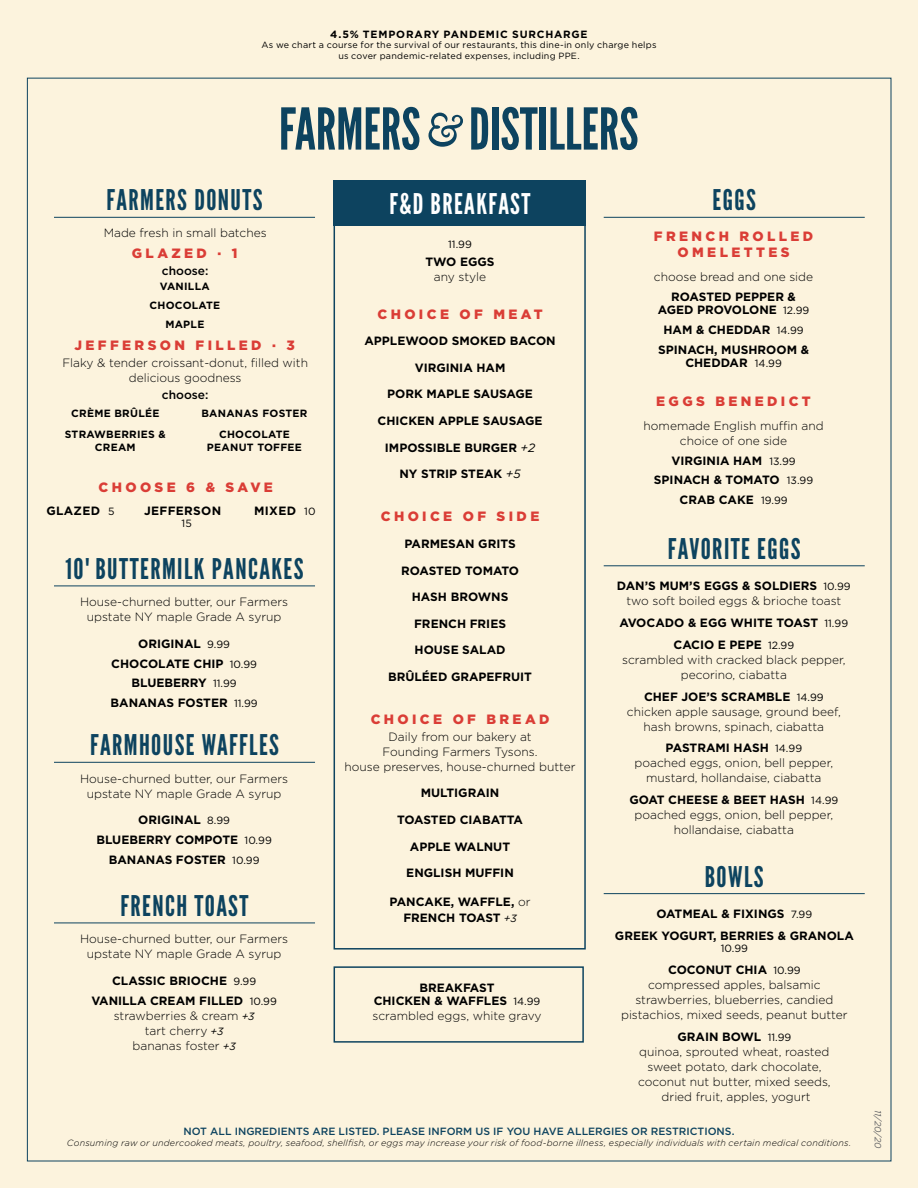
<style>
.page{position:relative;width:918px;height:1188px;background:#fcf3dd}
.page>*{position:absolute;margin:0;border:0;box-sizing:border-box;transform-origin:0 0}
.t1{font:28.5px "League Gothic";letter-spacing:.05em;color:#0d435f}
.t2{font:28.5px "League Gothic";letter-spacing:.05em;color:#fff}
.t3{font:900 13.5px/16.2px "Gotham";letter-spacing:.25em;color:#da3d36;text-align:center}
.t4{font:300 12px/15px "Gotham";color:#000;text-align:center}
.t5{font:700 12px/19.8px "Gotham";color:#000;text-align:center}
.t6{font:500 12px "Gotham";color:#000}
.t7{font:700 12px "Gotham";letter-spacing:.025em;color:#000}
.t8{font:700 10.5px/20.2px "Gotham";letter-spacing:.025em;color:#000;text-align:center}
.t9{font:500 10.5px "Gotham";color:#0d435f}
.t10{font:700 10.5px "Gotham";letter-spacing:.075em;color:#000}
.t11{font:10.5px "Gotham";color:#000}
.t12{font:italic 300 9px "Gotham";letter-spacing:.02em;color:#000}
.t13{font:9px/10.5px "Gotham";letter-spacing:.025em;color:#000;text-align:center}
.t14{font:italic 9px "Gotham";color:#636466}
.s1{font-weight:400;font-size:10.5px}
.s2{font-weight:400;font-style:italic;font-size:10.5px}
.s3{font-weight:400;font-style:italic}
.s4{font-weight:300}
.s5{font-weight:700}
</style>
<div class="page">
<svg style="left:471px;top:107px;width:17px;height:43px"></svg>
<div style="left:492px;top:107px;width:6px;height:43px;background:#0d435f"></div>
<svg style="left:502px;top:107px;width:36px;height:43px"></svg>
<div style="left:540px;top:107px;width:6px;height:43px;background:#0d435f"></div>
<svg style="left:551px;top:107px;width:86px;height:43px"></svg>
<svg style="left:281px;top:107px;width:138px;height:43px"></svg>
<svg style="left:428px;top:113px;width:35px;height:34px"></svg>
<hr style="left:604px;top:217px;width:261px;height:1px;background:#0d435f">
<hr style="left:604px;top:565px;width:261px;height:1px;background:#0d435f">
<hr style="left:604px;top:893px;width:261px;height:1px;background:#0d435f">
<div style="left:334px;top:197px;width:252px;height:753px;border:2px solid #0d435f"></div>
<div style="left:334px;top:181px;width:252px;height:45px;background:#0d435f"></div>
<div style="left:334px;top:966px;width:250px;height:77px;border:2px solid #0d435f"></div>
<hr style="left:54px;top:217px;width:261px;height:1px;background:#0d435f">
<hr style="left:54px;top:586px;width:261px;height:1px;background:#0d435f">
<hr style="left:54px;top:762px;width:261px;height:1px;background:#0d435f">
<hr style="left:54px;top:923px;width:261px;height:1px;background:#0d435f">
<p class="t10" style="left:330px;top:27px;width:259px">4.5% TEMPORARY PANDEMIC SURCHARGE</p>
<p class="t13" style="left:261px;top:39px;width:397px">As we chart a course for the survival of our restaurants, this dine-in only charge helps us cover pandemic-related expenses, including PPE.</p>
<h1 class="t1" style="left:106px;top:184px;width:158px">FARMERS DONUTS</h1>
<p class="t4" style="left:104px;top:225px;width:164px">Made fresh in small batches</p>
<p class="t3" style="left:132px;top:245px;width:107px">GLAZED · 1</p>
<p class="t8" style="left:149px;top:277px;width:72px;line-height:18.8px">VANILLA<br>CHOCOLATE<br>MAPLE</p>
<p class="t6" style="left:162px;top:263px;width:48px">choose:</p>
<p class="t3" style="left:75px;top:337px;width:222px">JEFFERSON FILLED · 3</p>
<p class="t4" style="left:62px;top:355px;width:247px">Flaky &amp; tender croissant-donut, filled with delicious goodness</p>
<p class="t6" style="left:162px;top:387px;width:48px">choose:</p>
<p class="t8" style="left:65px;top:404px;width:103px">CRÈME BRÛLÉE<br>STRAWBERRIES &amp;</p>
<p class="t8" style="left:95px;top:437px;width:42px">CREAM</p>
<p class="t8" style="left:201px;top:404px;width:107px">BANANAS FOSTER<br>CHOCOLATE</p>
<p class="t8" style="left:207px;top:437px;width:96px">PEANUT TOFFEE</p>
<p class="t3" style="left:99px;top:479px;width:176px">CHOOSE 6 &amp; SAVE</p>
<p class="t5" style="left:46px;top:501px;width:70px">GLAZED <span class="s1">5</span></p>
<p class="t7" style="left:144px;top:503px;width:79px">JEFFERSON</p>
<p class="t11" style="left:181px;top:518px;width:12px">15</p>
<p class="t5" style="left:254px;top:501px;width:63px">MIXED <span class="s1">10</span></p>
<h1 class="t1" style="left:66px;top:552px;width:240px">10" BUTTERMILK PANCAKES</h1>
<p class="t4" style="left:80px;top:594px;width:209px">House-churned butter, our Farmers upstate NY maple Grade A syrup</p>
<p class="t5" style="left:111px;top:633px;width:149px">ORIGINAL <span class="s1">9.99<br></span>CHOCOLATE CHIP <span class="s1">10.99<br></span>BLUEBERRY <span class="s1">11.99<br></span>BANANAS FOSTER <span class="s1">11.99</span></p>
<h1 class="t1" style="left:90px;top:729px;width:190px">FARMHOUSE WAFFLES</h1>
<p class="t4" style="left:80px;top:770px;width:209px">House-churned butter, our Farmers upstate NY maple Grade A syrup</p>
<p class="t5" style="left:96px;top:810px;width:177px">ORIGINAL <span class="s1">8.99<br></span>BLUEBERRY COMPOTE <span class="s1">10.99<br></span>BANANAS FOSTER <span class="s1">10.99</span></p>
<h1 class="t1" style="left:121px;top:889px;width:129px">FRENCH TOAST</h1>
<p class="t4" style="left:80px;top:931px;width:209px">House-churned butter, our Farmers upstate NY maple Grade A syrup</p>
<p class="t5" style="left:91px;top:971px;width:187px">CLASSIC BRIOCHE <span class="s1">9.99<br></span>VANILLA CREAM FILLED <span class="s1">10.99</span></p>
<p class="t4" style="left:114px;top:1008px;width:142px">strawberries &amp; cream <span class="s2">+3 </span>tart cherry <span class="s2">+3<br></span>bananas foster <span class="s2">+3</span></p>
<h1 class="t2" style="left:389px;top:187px;width:143px">F&amp;D BREAKFAST</h1>
<p class="t11" style="left:448px;top:238px;width:25px">11.99</p>
<p class="t5" style="left:425px;top:252px;width:71px">TWO EGGS</p>
<p class="t4" style="left:434px;top:269px;width:54px">any style</p>
<p class="t3" style="left:378px;top:306px;width:167px">CHOICE OF MEAT</p>
<p class="t5" style="left:364px;top:331px;width:193px">APPLEWOOD SMOKED BACON</p>
<p class="t5" style="left:415px;top:358px;width:92px">VIRGINIA HAM</p>
<p class="t5" style="left:387px;top:384px;width:147px">PORK MAPLE SAUSAGE</p>
<p class="t5" style="left:378px;top:411px;width:166px">CHICKEN APPLE SAUSAGE</p>
<p class="t5" style="left:385px;top:437px;width:152px">IMPOSSIBLE BURGER <span class="s3">+2</span></p>
<p class="t5" style="left:400px;top:464px;width:123px">NY STRIP STEAK <span class="s3">+5</span></p>
<p class="t3" style="left:381px;top:508px;width:160px">CHOICE OF SIDE</p>
<p class="t5" style="left:404px;top:534px;width:113px">PARMESAN GRITS</p>
<p class="t5" style="left:401px;top:560px;width:120px">ROASTED TOMATO</p>
<p class="t5" style="left:412px;top:587px;width:98px">HASH BROWNS</p>
<p class="t5" style="left:414px;top:614px;width:93px">FRENCH FRIES</p>
<p class="t5" style="left:415px;top:640px;width:92px">HOUSE SALAD</p>
<p class="t5" style="left:388px;top:667px;width:145px">BRÛLÉED GRAPEFRUIT</p>
<p class="t3" style="left:371px;top:711px;width:180px">CHOICE OF BREAD</p>
<p class="t4" style="left:345px;top:729px;width:233px">Daily from our bakery at<br>Founding Farmers Tysons.<br>house preserves, house-churned butter</p>
<p class="t5" style="left:421px;top:783px;width:80px">MULTIGRAIN</p>
<p class="t5" style="left:397px;top:810px;width:128px">TOASTED CIABATTA</p>
<p class="t5" style="left:410px;top:836px;width:102px">APPLE WALNUT</p>
<p class="t5" style="left:406px;top:863px;width:109px">ENGLISH MUFFIN</p>
<p class="t5" style="left:390px;top:893px;width:142px;line-height:16.5px">PANCAKE, WAFFLE, <span class="s4">or<br></span>FRENCH TOAST <span class="s2">+3</span></p>
<p class="t5" style="left:374px;top:981px;width:168px;line-height:13px">BREAKFAST<br>CHICKEN &amp; WAFFLES <span class="s1">14.99</span></p>
<p class="t4" style="left:372px;top:1008px;width:171px">scrambled eggs, white gravy</p>
<h1 class="t1" style="left:713px;top:184px;width:45px">EGGS</h1>
<p class="t3" style="left:654px;top:228px;width:161px">FRENCH ROLLED<br>OMELETTES</p>
<p class="t4" style="left:654px;top:269px;width:161px">choose bread and one side</p>
<p class="t5" style="left:658px;top:290px;width:153px;line-height:13px">ROASTED PEPPER &amp;<br>AGED PROVOLONE <span class="s1">12.99</span></p>
<p class="t5" style="left:658px;top:320px;width:152px">HAM &amp; CHEDDAR <span class="s1">14.99<br></span>SPINACH, MUSHROOM &amp;</p>
<p class="t5" style="left:685px;top:352px;width:98px">CHEDDAR <span class="s1">14.99</span></p>
<p class="t3" style="left:656px;top:393px;width:156px">EGGS BENEDICT</p>
<p class="t4" style="left:644px;top:418px;width:182px">homemade English muffin and choice of one side</p>
<p class="t5" style="left:654px;top:450px;width:161px">VIRGINIA HAM <span class="s1">13.99<br></span>SPINACH &amp; TOMATO <span class="s1">13.99<br></span>CRAB CAKE <span class="s1">19.99</span></p>
<h1 class="t1" style="left:668px;top:532px;width:134px">FAVORITE EGGS</h1>
<p class="t4" style="left:617px;top:578px;width:235px"><span class="s5">DAN’S MUM’S EGGS &amp; SOLDIERS</span> <span class="s1">10.99 </span>two soft boiled eggs &amp; brioche toast</p>
<p class="t5" style="left:620px;top:612px;width:230px;line-height:21.8px">AVOCADO &amp; EGG WHITE TOAST <span class="s1">11.99<br></span>CACIO E PEPE <span class="s1">12.99</span></p>
<p class="t4" style="left:622px;top:652px;width:225px">scrambled with cracked black pepper, pecorino, ciabatta</p>
<p class="t4" style="left:627px;top:689px;width:215px"><span class="s5">CHEF JOE’S SCRAMBLE</span> <span class="s1">14.99 </span>chicken apple sausage, ground beef, hash browns, spinach, ciabatta</p>
<p class="t4" style="left:635px;top:740px;width:200px"><span class="s5">PASTRAMI HASH</span> <span class="s1">14.99<br></span>poached eggs, onion, bell pepper, mustard, hollandaise, ciabatta</p>
<p class="t4" style="left:629px;top:792px;width:210px"><span class="s5">GOAT CHEESE &amp; BEET HASH</span> <span class="s1">14.99 </span>poached eggs, onion, bell pepper, hollandaise, ciabatta</p>
<h1 class="t1" style="left:705px;top:860px;width:60px">BOWLS</h1>
<p class="t5" style="left:615px;top:903px;width:240px;line-height:21.8px">OATMEAL &amp; FIXINGS <span class="s1">7.99<br></span>GREEK YOGURT, BERRIES &amp; GRANOLA</p>
<p class="t11" style="left:721px;top:943px;width:29px">10.99</p>
<p class="t4" style="left:621px;top:962px;width:228px"><span class="s5">COCONUT CHIA</span> <span class="s1">10.99<br></span>compressed apples, balsamic strawberries, blueberries, candied pistachios, mixed seeds, peanut butter</p>
<p class="t4" style="left:638px;top:1029px;width:194px"><span class="s5">GRAIN BOWL</span> <span class="s1">11.99<br></span>quinoa, sprouted wheat, roasted sweet potato, dark chocolate, coconut nut butter, mixed seeds, dried fruit, apples, yogurt</p>
<p class="t9" style="left:184px;top:1125px;width:552px">NOT ALL INGREDIENTS ARE LISTED. PLEASE INFORM US IF YOU HAVE ALLERGIES OR RESTRICTIONS.</p>
<p class="t12" style="left:67px;top:1138px;width:786px">Consuming raw or undercooked meats, poultry, seafood, shellfish, or eggs may increase your risk of food-borne illness, especially individuals with certain medical conditions.</p>
<p class="t14" style="left:884px;top:1110px;width:40px;rotate:90deg">11/20/20</p>
</div>
